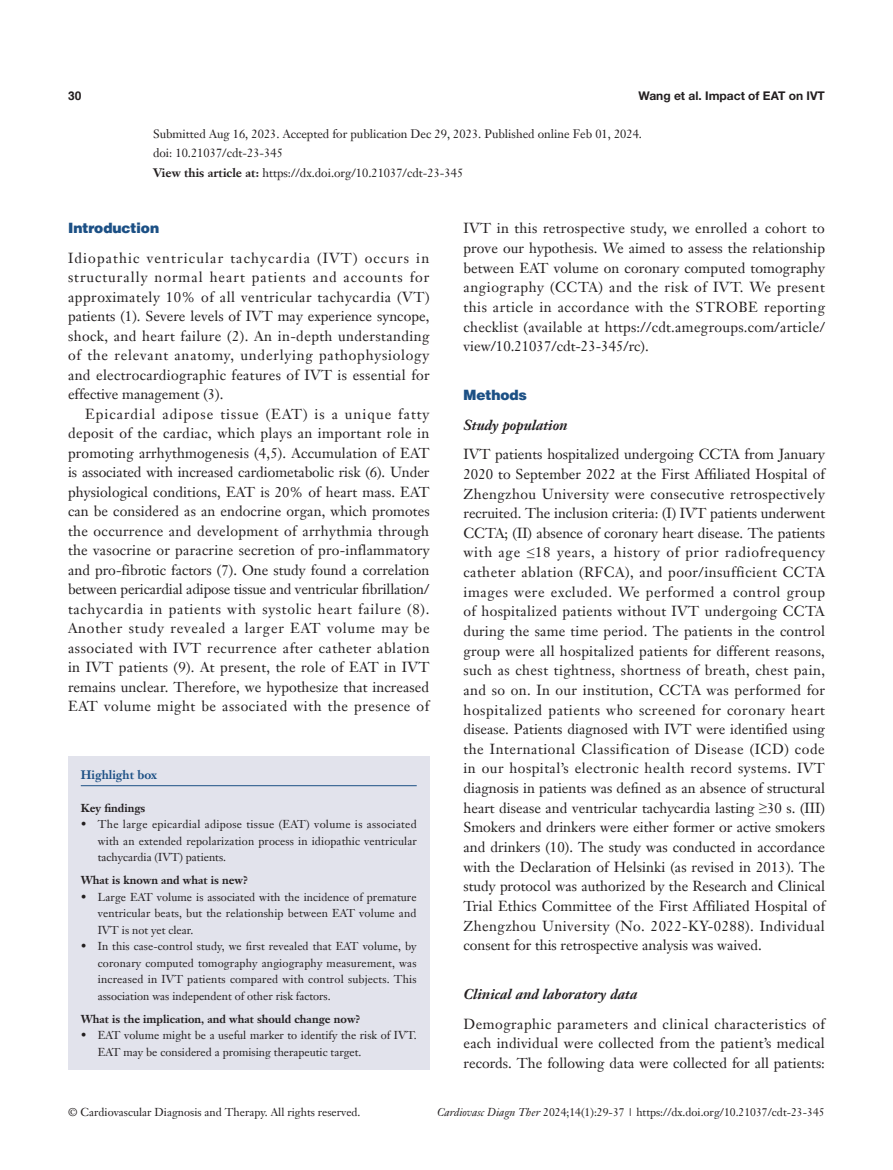
<style>
.page{position:relative;width:893px;height:1170px;background:#fff}
.page>*{position:absolute;margin:0;border:0;box-sizing:border-box;transform-origin:0 0}
._1ji-6_5{font:14.25px/19.6px "Janson Text LT";color:#231f20;text-align:justify}
._2ji-6_5{font:italic 700 14.25px "Janson Text LT";color:#231f20}
._1ji-zhengti{font:900 14.25px "Helvetica";color:#1c5085}
._1ji-6_5-2{font:900 14.25px "Helvetica";color:#1c5085}
.A-time{font:12px "Janson Text LT";color:#231f20}
.A-View_this_article{font:12px "Janson Text LT";color:#231f20}
.t1{font:700 12px "Helvetica Neue LT Pro";color:#231f20}
.A-doi{font:12px "Janson Text LT";color:#231f20}
.Cite{font:700 12px "Janson Text LT";color:#1c5085}
.t2{font:700 12px "Helvetica";color:#231f20}
.box-zhengwen{font:11.25px/16.5px "Janson Text LT";color:#231f20;text-align:justify}
.box-biaoti-1_5mm{font:700 11.25px "Janson Text LT";color:#231f20}
.box-biaoti{font:700 11.25px "Janson Text LT";color:#231f20}
.s1{font-weight:700}
.s2{font-family:"Times New Roman"}
.s3{font-style:italic}
</style>
<div class="page">
<div style="left:68px;top:756px;width:361px;height:313px;background:#e2e3ec"></div>
<hr style="left:81px;top:785px;width:336px;height:1px;background:#1c5085">
<p class="t2" style="left:68px;top:88px;width:15px">30</p>
<p class="t1" style="left:638px;top:88px;width:188px">Wang et al. Impact of EAT on IVT</p>
<p class="A-time" style="left:153px;top:126px;width:490px">Submitted Aug 16, 2023. Accepted for publication Dec 29, 2023. Published online Feb 01, 2024.</p>
<p class="A-doi" style="left:153px;top:146px;width:131px">doi: 10.21037/cdt-23-345</p>
<p class="A-View_this_article" style="left:153px;top:165px;width:312px"><span class="s1">View this article at:</span> https://dx.doi.org/10.21037/cdt-23-345</p>
<p class="_1ji-zhengti" style="left:68px;top:219px;width:93px">Introduction</p>
<p class="_1ji-6_5" style="left:68px;top:248px;width:363px">Idiopathic ventricular tachycardia (IVT) occurs in structurally normal heart patients and accounts for approximately 10% of all ventricular tachycardia (VT) patients (1). Severe levels of IVT may experience syncope, shock, and heart failure (2). An in-depth understanding of the relevant anatomy, underlying pathophysiology and electrocardiographic features of IVT is essential for effective management (3).</p>
<p class="_1ji-6_5" style="left:68px;top:404px;width:363px;text-indent:17px">Epicardial adipose tissue (EAT) is a unique fatty deposit of the cardiac, which plays an important role in promoting arrhythmogenesis (4,5). Accumulation of EAT is associated with increased cardiometabolic risk (6). Under physiological conditions, EAT is 20% of heart mass. EAT can be considered as an endocrine organ, which promotes the occurrence and development of arrhythmia through the vasocrine or paracrine secretion of pro-inflammatory and pro-fibrotic factors (7). One study found a correlation between pericardial adipose tissue and ventricular fibrillation/ tachycardia in patients with systolic heart failure (8).<br>Another study revealed a larger EAT volume may be associated with IVT recurrence after catheter ablation in IVT patients (9). At present, the role of EAT in IVT remains unclear. Therefore, we hypothesize that increased EAT volume might be associated with the presence of</p>
<p class="Cite" style="left:81px;top:767px;width:78px">Highlight box</p>
<p class="box-biaoti" style="left:81px;top:800px;width:66px">Key findings</p>
<p class="box-zhengwen" style="left:98px;top:815px;width:321px;text-indent:-17px">• The large epicardial adipose tissue (EAT) volume is associated with an extended repolarization process in idiopathic ventricular tachycardia (IVT) patients.</p>
<p class="box-biaoti-1_5mm" style="left:81px;top:872px;width:169px">What is known and what is new?</p>
<p class="box-zhengwen" style="left:98px;top:888px;width:320px;text-indent:-17px">• Large EAT volume is associated with the incidence of premature ventricular beats, but the relationship between EAT volume and IVT is not yet clear.</p>
<p class="box-zhengwen" style="left:98px;top:937px;width:320px;text-indent:-17px">• In this case-control study, we first revealed that EAT volume, by coronary computed tomography angiography measurement, was increased in IVT patients compared with control subjects. This association was independent of other risk factors.</p>
<p class="box-biaoti-1_5mm" style="left:81px;top:1011px;width:281px">What is the implication, and what should change now?</p>
<p class="box-zhengwen" style="left:98px;top:1026px;width:320px;text-indent:-17px">• EAT volume might be a useful marker to identify the risk of IVT.<br>EAT may be considered a promising therapeutic target.</p>
<p class="_1ji-6_5" style="left:463px;top:218px;width:363px">IVT in this retrospective study, we enrolled a cohort to prove our hypothesis. We aimed to assess the relationship between EAT volume on coronary computed tomography angiography (CCTA) and the risk of IVT. We present this article in accordance with the STROBE reporting checklist (available at https://cdt.amegroups.com/article/ view/10.21037/cdt-23-345/rc).</p>
<p class="_1ji-6_5-2" style="left:463px;top:386px;width:65px">Methods</p>
<p class="_2ji-6_5" style="left:463px;top:415px;width:106px">Study population</p>
<p class="_1ji-6_5" style="left:463px;top:444px;width:363px">IVT patients hospitalized undergoing CCTA from January 2020 to September 2022 at the First Affiliated Hospital of Zhengzhou University were consecutive retrospectively recruited. The inclusion criteria: (I) IVT patients underwent CCTA; (II) absence of coronary heart disease. The patients with age <span class="s2">≤</span>18 years, a history of prior radiofrequency catheter ablation (RFCA), and poor/insufficient CCTA images were excluded. We performed a control group of hospitalized patients without IVT undergoing CCTA during the same time period. The patients in the control group were all hospitalized patients for different reasons, such as chest tightness, shortness of breath, chest pain, and so on. In our institution, CCTA was performed for hospitalized patients who screened for coronary heart disease. Patients diagnosed with IVT were identified using the International Classification of Disease (ICD) code in our hospital’s electronic health record systems. IVT diagnosis in patients was defined as an absence of structural heart disease and ventricular tachycardia lasting <span class="s2">≥</span>30 s. (III)<br>Smokers and drinkers were either former or active smokers and drinkers (10). The study was conducted in accordance with the Declaration of Helsinki (as revised in 2013). The study protocol was authorized by the Research and Clinical Trial Ethics Committee of the First Affiliated Hospital of Zhengzhou University (No. 2022-KY-0288). Individual consent for this retrospective analysis was waived.</p>
<p class="_2ji-6_5" style="left:463px;top:984px;width:175px">Clinical and laboratory data</p>
<p class="_1ji-6_5" style="left:463px;top:1013px;width:363px">Demographic parameters and clinical characteristics of each individual were collected from the patient’s medical records. The following data were collected for all patients:</p>
<p class="box-zhengwen" style="left:68px;top:1103px;width:294px">© Cardiovascular Diagnosis and Therapy. All rights reserved.</p>
<p class="box-zhengwen" style="left:437px;top:1103px;width:389px"><span class="s3">Cardiovasc Diagn Ther</span> 2024;14(1):29-37 | https://dx.doi.org/10.21037/cdt-23-345</p>
</div>
